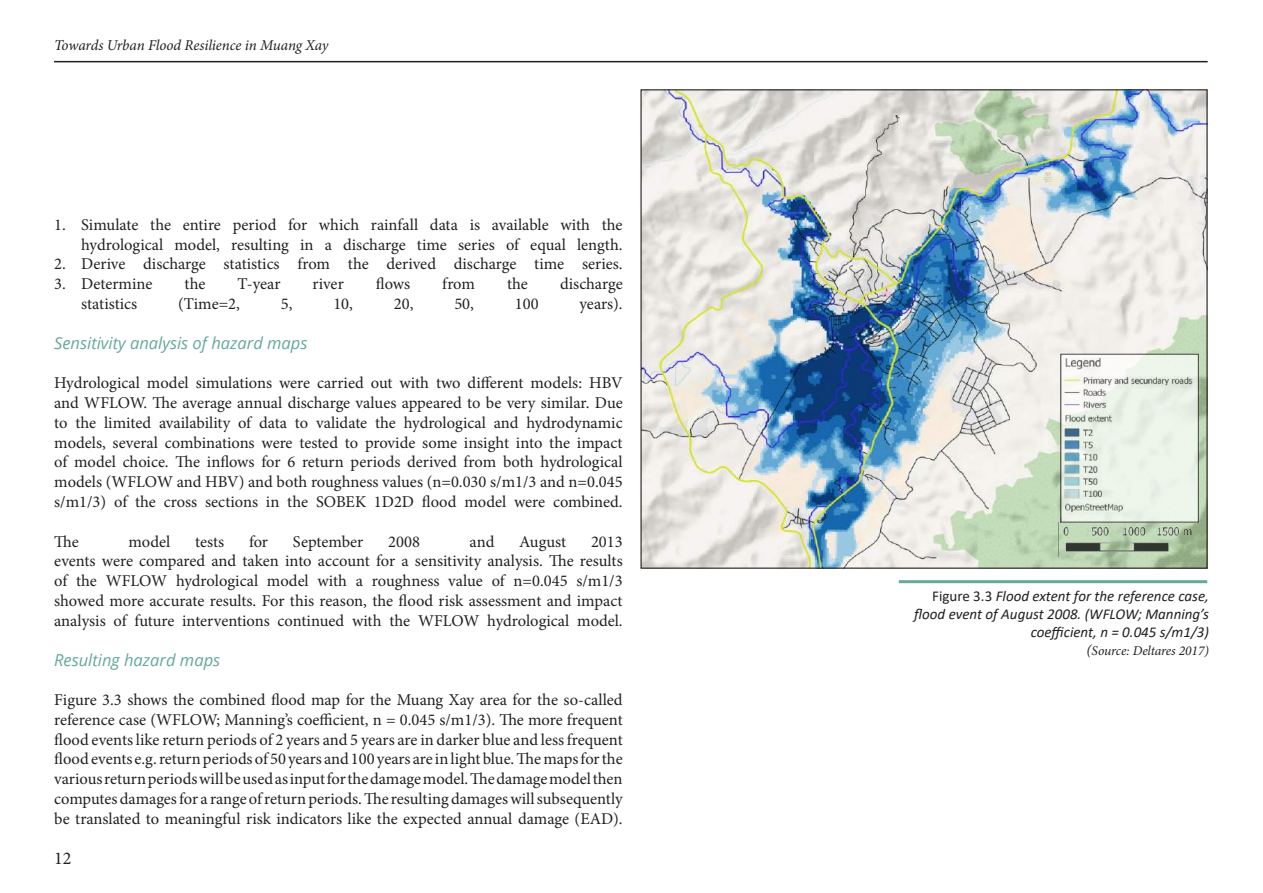
<style>
.page{position:relative;width:1263px;height:893px;background:#fff}
.page>*{position:absolute;margin:0;border:0;box-sizing:border-box;transform-origin:0 0}
.t1{font:18px "Minion Pro";color:#231f20}
.t2{font:16.5px/19.8px "Minion Pro";color:#231f20;text-align:justify}
.t3{font:italic 16.5px "Open Sans";color:#64a99a}
.t4{font:italic 15px/18px "Calibri";color:#231f20;text-align:right}
.t5{font:italic 15px "Minion Pro";letter-spacing:-.01em;color:#231f20}
.t6{font:italic 13.5px "Minion Pro";letter-spacing:-.01em;color:#231f20}
.s1{font-style:normal}
.s2{font-size:15px}
</style>
<div class="page">
<hr style="left:54px;top:61px;width:1154px;height:1px;background:#231f20">
<img style="left:642px;top:91px;width:563px;height:476px">
<img style="left:1062px;top:356px;width:135px;height:165px">
<img style="left:1058px;top:522px;width:150px;height:47px">
<hr style="left:899px;top:580px;width:308px;height:3px;background:#64a99a">
<p class="t5" style="left:54px;top:35px;width:276px">Towards Urban Flood Resilience in Muang Xay</p>
<p class="t2" style="left:54px;top:215px;width:570px;text-align:right">1. Simulate the entire period for which rainfall data is available with the hydrological model, resulting in a discharge time series of equal length.</p>
<p class="t2" style="left:54px;top:254px;width:570px">2. Derive discharge statistics from the derived discharge time series.</p>
<p class="t2" style="left:54px;top:274px;width:100px">3. Determine</p>
<p class="t2" style="left:185px;top:274px;width:22px">the</p>
<p class="t2" style="left:238px;top:274px;width:44px">T-year</p>
<p class="t2" style="left:313px;top:274px;width:33px">river</p>
<p class="t2" style="left:376px;top:274px;width:36px">flows</p>
<p class="t2" style="left:442px;top:274px;width:34px">from</p>
<p class="t2" style="left:507px;top:274px;width:22px">the</p>
<p class="t2" style="left:560px;top:274px;width:64px">discharge</p>
<p class="t2" style="left:81px;top:294px;width:58px">statistics</p>
<p class="t2" style="left:178px;top:294px;width:63px">(Time=2,</p>
<p class="t2" style="left:281px;top:294px;width:13px">5,</p>
<p class="t2" style="left:333px;top:294px;width:21px">10,</p>
<p class="t2" style="left:394px;top:294px;width:21px">20,</p>
<p class="t2" style="left:454px;top:294px;width:21px">50,</p>
<p class="t2" style="left:515px;top:294px;width:25px">100</p>
<p class="t2" style="left:579px;top:294px;width:45px">years).</p>
<p class="t3" style="left:54px;top:332px;width:255px">Sensitivity analysis of hazard maps</p>
<p class="t2" style="left:54px;top:373px;width:570px">Hydrological model simulations were carried out with two different models: HBV and WFLOW. The average annual discharge values appeared to be very similar. Due to the limited availability of data to validate the hydrological and hydrodynamic models, several combinations were tested to provide some insight into the impact of model choice. The inflows for 6 return periods derived from both hydrological models (WFLOW and HBV) and both roughness values (n=0.030 s/m1/3 and n=0.045 s/m1/3) of the cross sections in the SOBEK 1D2D flood model were combined.</p>
<p class="t2" style="left:54px;top:531px;width:26px">The</p>
<p class="t2" style="left:128px;top:531px;width:43px">model</p>
<p class="t2" style="left:195px;top:531px;width:31px">tests</p>
<p class="t2" style="left:249px;top:531px;width:21px">for</p>
<p class="t2" style="left:293px;top:531px;width:72px">September</p>
<p class="t2" style="left:388px;top:531px;width:33px">2008</p>
<p class="t2" style="left:470px;top:531px;width:26px">and</p>
<p class="t2" style="left:519px;top:531px;width:48px">August</p>
<p class="t2" style="left:54px;top:531px;width:570px;text-indent:537px">2013 events were compared and taken into account for a sensitivity analysis. The results of the WFLOW hydrological model with a roughness value of n=0.045 s/m1/3 showed more accurate results. For this reason, the flood risk assessment and impact analysis of future interventions continued with the WFLOW hydrological model.</p>
<p class="t3" style="left:54px;top:649px;width:168px">Resulting hazard maps</p>
<p class="t2" style="left:54px;top:690px;width:570px">Figure 3.3 shows the combined flood map for the Muang Xay area for the so-called reference case (WFLOW; Manning’s coefficient, n = 0.045 s/m1/3). The more frequent flood events like return periods of 2 years and 5 years are in darker blue and less frequent flood events e.g. return periods of 50 years and 100 years are in light blue. The maps for the various return periods will be used as input for the damage model. The damage model then computes damages for a range of return periods. The resulting damages will subsequently be translated to meaningful risk indicators like the expected annual damage (EAD).</p>
<p class="t1" style="left:54px;top:846px;width:19px">12</p>
<p class="t4" style="left:914px;top:586px;width:296px"><span class="s1">Figure 3.3</span> Flood extent for the reference case, flood event of August 2008. (WFLOW; Manning’s coefficient, n = 0.045 s/m1/3)</p>
<p class="t6" style="left:1086px;top:641px;width:124px"><span class="s2">(</span>Source: Deltares 2017)</p>
</div>
